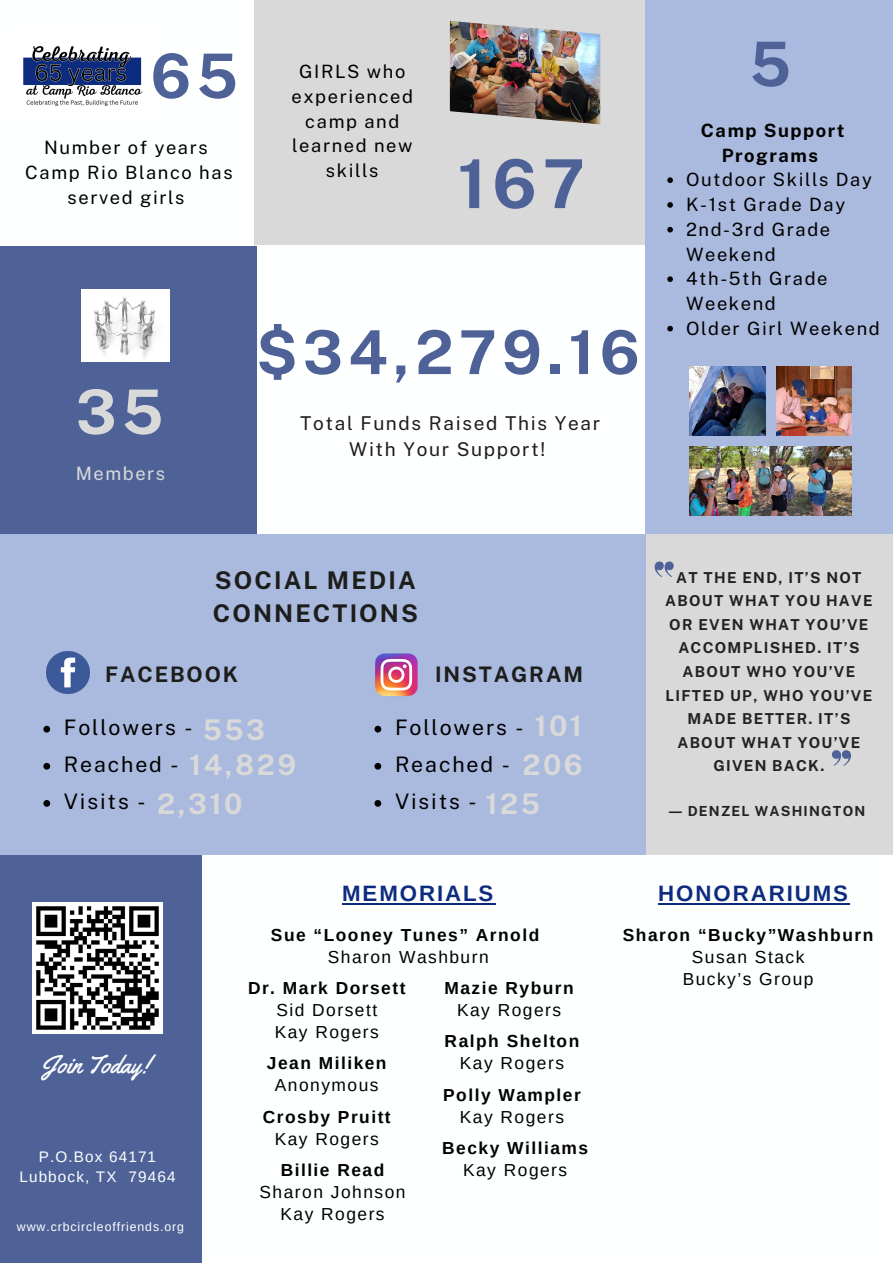
<style>
.page{position:relative;width:893px;height:1264px;background:#fff}
.page>*{position:absolute;margin:0;border:0;box-sizing:border-box;transform-origin:0 0}
.t1{font:700 67.5px "Public Sans";color:#4e6298}
.t2{font:700 61.5px "Public Sans";color:#d9d9d9}
.t3{font:700 61.5px "Public Sans";color:#4e6298}
.t4{font:700 61.35px "Public Sans";color:#4e6298}
.t5{font:700 60.6px "Public Sans";letter-spacing:.085em;color:#4e6298}
.t6{font:700 28.5px "Public Sans";letter-spacing:.085em;color:#d9d9d9}
.t7{font:25.2px "Yellowtail";color:#feffff}
.t8{font:700 24.3px/33.8px "Public Sans";letter-spacing:.085em;color:#1d1d1b}
.t9{font:700 22.2px "Arimo";letter-spacing:.085em;color:#0e2c7f}
.t10{font:700 21.45px "Public Sans";letter-spacing:.085em;color:#1d1d1b}
.t11{font:21.3px "Public Sans";letter-spacing:.085em;color:#000}
.t12{font:19.05px "Public Sans";letter-spacing:.085em;color:#1d1d1b}
.t13{font:18.3px/24.8px "Public Sans";letter-spacing:.085em;color:#000}
.t14{font:700 18.3px "Public Sans";letter-spacing:.085em;color:#000}
.t15{font:18.3px "Public Sans";letter-spacing:.085em;color:#d9d9d9}
.t16{font:700 17.4px "Arimo";letter-spacing:.085em;color:#000}
.t17{font:17.4px "Arimo";letter-spacing:.085em;color:#000}
.t18{font:15.3px "Arimo";letter-spacing:.075em;color:#feffff}
.t19{font:700 15px/23.5px "Public Sans";letter-spacing:.085em;color:#222;text-align:center}
.t20{font:700 13.95px "Public Sans";letter-spacing:.085em;color:#222}
.t21{font:12.3px "Arimo";letter-spacing:.075em;color:#feffff}
.s1{font-family:"Noto Sans"}
</style>
<div class="page">
<div style="left:641px;top:533px;width:251px;height:321px;background:#d9d9d9"></div>
<div style="left:0;top:533px;width:646px;height:321px;background:#aab9de"></div>
<div style="left:254px;top:0;width:391px;height:246px;background:#d9d9d9"></div>
<div style="left:645px;top:0;width:247px;height:533px;background:#aab9de"></div>
<img style="left:23px;top:46px;width:119px;height:60px">
<img style="left:450px;top:21px;width:150px;height:103px">
<img style="left:689px;top:367px;width:76px;height:68px">
<img style="left:776px;top:367px;width:75px;height:68px">
<img style="left:689px;top:446px;width:162px;height:69px">
<div style="left:254px;top:244px;width:390px;height:288px;background:#feffff"></div>
<div style="left:0;top:246px;width:256px;height:287px;background:#4e6298"></div>
<img style="left:81px;top:290px;width:89px;height:72px">
<img style="left:46px;top:651px;width:43px;height:43px">
<img style="left:375px;top:653px;width:43px;height:43px">
<svg style="left:832px;top:750px;width:19px;height:15px"></svg>
<svg style="left:654px;top:561px;width:19px;height:16px"></svg>
<div style="left:0;top:854px;width:201px;height:408px;background:#4e6298"></div>
<img style="left:32px;top:902px;width:130px;height:131px">
<svg style="left:667px;top:177px;width:6px;height:6px"></svg>
<svg style="left:667px;top:202px;width:6px;height:6px"></svg>
<svg style="left:667px;top:227px;width:6px;height:5px"></svg>
<svg style="left:667px;top:276px;width:6px;height:6px"></svg>
<svg style="left:667px;top:326px;width:6px;height:5px"></svg>
<svg style="left:43px;top:725px;width:7px;height:7px"></svg>
<svg style="left:43px;top:763px;width:7px;height:6px"></svg>
<svg style="left:43px;top:800px;width:7px;height:6px"></svg>
<svg style="left:374px;top:725px;width:7px;height:7px"></svg>
<svg style="left:374px;top:763px;width:7px;height:6px"></svg>
<svg style="left:374px;top:800px;width:7px;height:6px"></svg>
<hr style="left:342px;top:903px;width:153px;height:2px;background:#0e2c7f">
<hr style="left:658px;top:903px;width:191px;height:2px;background:#0e2c7f">
<p class="t4" style="left:151px;top:40px;width:89px">65</p>
<p class="t13" style="left:44px;top:135px;width:165px">Number of years</p>
<p class="t13" style="left:25px;top:160px;width:209px;text-align:center">Camp Rio Blanco has served girls</p>
<p class="t13" style="left:291px;top:59px;width:123px;text-align:center">GIRLS who experienced camp and learned new skills</p>
<p class="t1" style="left:457px;top:144px;width:129px">167</p>
<p class="t2" style="left:76px;top:375px;width:89px">35</p>
<p class="t15" style="left:76px;top:463px;width:91px">Members</p>
<p class="t5" style="left:256px;top:316px;width:385px">$34,279.16</p>
<p class="t12" style="left:300px;top:412px;width:301px">Total Funds Raised This Year</p>
<p class="t12" style="left:349px;top:438px;width:197px">With Your Support!</p>
<p class="t3" style="left:749px;top:28px;width:43px">5</p>
<p class="t14" style="left:700px;top:119px;width:145px">Camp Support</p>
<p class="t14" style="left:721px;top:144px;width:98px">Programs</p>
<p class="t13" style="left:686px;top:167px;width:187px">Outdoor Skills Day</p>
<p class="t13" style="left:686px;top:192px;width:161px">K-1st Grade Day</p>
<p class="t13" style="left:686px;top:217px;width:146px">2nd-3rd Grade<br>Weekend</p>
<p class="t13" style="left:686px;top:266px;width:143px">4th-5th Grade<br>Weekend</p>
<p class="t13" style="left:686px;top:316px;width:195px">Older Girl Weekend</p>
<p class="t8" style="left:213px;top:563px;width:206px">SOCIAL MEDIA<br>CONNECTIONS</p>
<p class="t10" style="left:105px;top:661px;width:134px">FACEBOOK</p>
<p class="t10" style="left:435px;top:661px;width:149px">INSTAGRAM</p>
<p class="t11" style="left:64px;top:714px;width:130px">Followers -</p>
<p class="t11" style="left:64px;top:751px;width:116px">Reached -</p>
<p class="t11" style="left:64px;top:788px;width:83px">Visits -</p>
<p class="t6" style="left:203px;top:713px;width:64px">553</p>
<p class="t6" style="left:189px;top:748px;width:108px">14,829</p>
<p class="t6" style="left:157px;top:786px;width:87px">2,310</p>
<p class="t6" style="left:534px;top:709px;width:49px">101</p>
<p class="t6" style="left:522px;top:748px;width:62px">206</p>
<p class="t6" style="left:485px;top:786px;width:56px">125</p>
<p class="t11" style="left:395px;top:714px;width:130px">Followers -</p>
<p class="t11" style="left:395px;top:751px;width:116px">Reached -</p>
<p class="t11" style="left:395px;top:788px;width:83px">Visits -</p>
<p class="t19" style="left:665px;top:565px;width:209px">AT THE END, IT’S NOT<br>ABOUT WHAT YOU HAVE<br>OR EVEN WHAT YOU’VE<br>ACCOMPLISHED. IT’S<br>ABOUT WHO YOU’VE<br>LIFTED UP, WHO YOU’VE<br>MADE BETTER. IT’S<br>ABOUT WHAT YOU’VE<br>GIVEN BACK.</p>
<p class="t20" style="left:668px;top:802px;width:198px"><span class="s1">―</span> DENZEL WASHINGTON</p>
<p class="t7" style="left:41px;top:1048px;width:109px">Join Today!</p>
<p class="t18" style="left:39px;top:1148px;width:119px">P.O.Box 64171</p>
<p class="t18" style="left:19px;top:1168px;width:158px">Lubbock, TX 79464</p>
<p class="t21" style="left:17px;top:1219px;width:168px">www.crbcircleoffriends.org</p>
<p class="t9" style="left:342px;top:881px;width:153px">MEMORIALS</p>
<p class="t9" style="left:658px;top:881px;width:191px">HONORARIUMS</p>
<p class="t16" style="left:271px;top:925px;width:270px">Sue “Looney Tunes” Arnold</p>
<p class="t17" style="left:328px;top:947px;width:162px">Sharon Washburn</p>
<p class="t16" style="left:248px;top:978px;width:159px">Dr. Mark Dorsett</p>
<p class="t17" style="left:276px;top:1000px;width:102px">Sid Dorsett</p>
<p class="t17" style="left:275px;top:1022px;width:106px">Kay Rogers</p>
<p class="t16" style="left:267px;top:1053px;width:121px">Jean Miliken</p>
<p class="t17" style="left:275px;top:1075px;width:105px">Anonymous</p>
<p class="t16" style="left:263px;top:1106px;width:129px">Crosby Pruitt</p>
<p class="t17" style="left:275px;top:1128px;width:106px">Kay Rogers</p>
<p class="t16" style="left:280px;top:1160px;width:105px">Billie Read</p>
<p class="t17" style="left:259px;top:1181px;width:147px">Sharon Johnson</p>
<p class="t17" style="left:280px;top:1203px;width:106px">Kay Rogers</p>
<p class="t16" style="left:444px;top:978px;width:131px">Mazie Ryburn</p>
<p class="t17" style="left:457px;top:1000px;width:106px">Kay Rogers</p>
<p class="t16" style="left:444px;top:1031px;width:136px">Ralph Shelton</p>
<p class="t17" style="left:460px;top:1053px;width:106px">Kay Rogers</p>
<p class="t16" style="left:443px;top:1084px;width:139px">Polly Wampler</p>
<p class="t17" style="left:460px;top:1106px;width:106px">Kay Rogers</p>
<p class="t16" style="left:442px;top:1138px;width:147px">Becky Williams</p>
<p class="t17" style="left:463px;top:1160px;width:106px">Kay Rogers</p>
<p class="t16" style="left:623px;top:924px;width:252px">Sharon “Bucky”Washburn</p>
<p class="t17" style="left:691px;top:946px;width:114px">Susan Stack</p>
<p class="t17" style="left:682px;top:968px;width:132px">Bucky’s Group</p>
</div>
